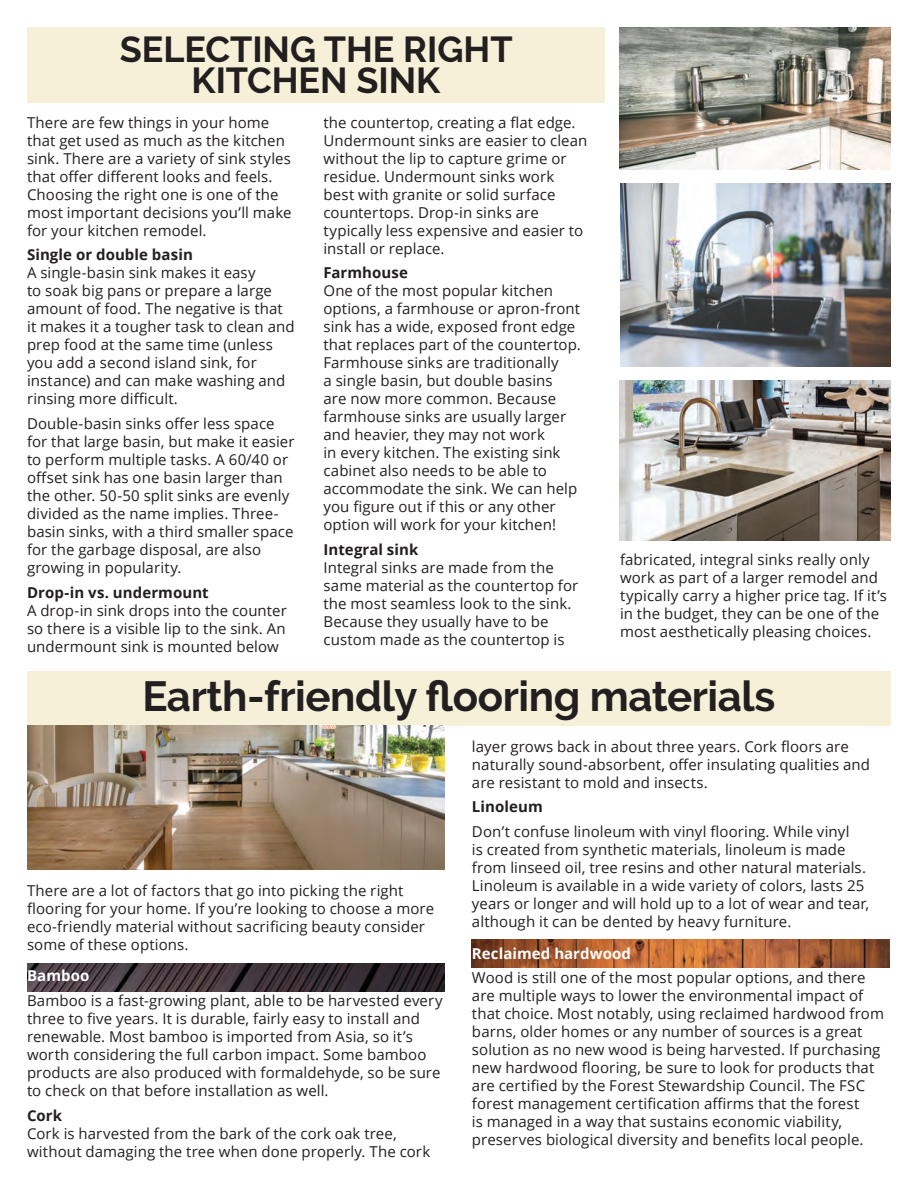
<style>
.page{position:relative;width:918px;height:1188px;background:#fff}
.page>*{position:absolute;margin:0;border:0;box-sizing:border-box;transform-origin:0 0}
.t1{font:700 42px "Raleway";letter-spacing:-.01em;color:#231f20}
.t2{font:700 36px "Raleway";color:#231f20}
.t3{font:15px/18px "Open Sans";letter-spacing:.005em;color:#231f20}
.t4{font:700 15px "Open Sans";letter-spacing:.005em;color:#231f20}
.t5{font:700 15px "Open Sans";letter-spacing:.005em;color:#fff}
</style>
<div class="page">
<div style="left:27px;top:27px;width:577px;height:76px;background:#f6f0d8"></div>
<div style="left:27px;top:672px;width:864px;height:54px;background:#f6f0d8"></div>
<img style="left:27px;top:963px;width:418px;height:28px">
<img style="left:472px;top:940px;width:418px;height:28px">
<img style="left:620px;top:381px;width:271px;height:159px">
<img style="left:620px;top:27px;width:271px;height:143px">
<img style="left:620px;top:183px;width:271px;height:184px">
<img style="left:27px;top:726px;width:418px;height:144px">
<p class="t2" style="left:120px;top:29px;width:394px">SELECTING THE RIGHT</p>
<p class="t2" style="left:192px;top:60px;width:250px">KITCHEN SINK</p>
<p class="t3" style="left:27px;top:113px;width:266px">There are few things in your home that get used as much as the kitchen sink. There are a variety of sink styles that offer different looks and feels.<br>Choosing the right one is one of the most important decisions you’ll make for your kitchen remodel.</p>
<p class="t4" style="left:27px;top:244px;width:167px">Single or double basin</p>
<p class="t3" style="left:27px;top:264px;width:269px">A single-basin sink makes it easy<br>to soak big pans or prepare a large amount of food. The negative is that it makes it a tougher task to clean and prep food at the same time (unless you add a second island sink, for instance) and can make washing and rinsing more difficult.</p>
<p class="t3" style="left:27px;top:414px;width:269px">Double-basin sinks offer less space for that large basin, but make it easier to perform multiple tasks. A 60/40 or offset sink has one basin larger than the other. 50-50 split sinks are evenly divided as the name implies. Three&shy;basin sinks, with a third smaller space for the garbage disposal, are also growing in popularity.</p>
<p class="t4" style="left:27px;top:582px;width:183px">Drop-in vs. undermount</p>
<p class="t3" style="left:27px;top:601px;width:261px;text-align:justify">A drop-in sink drops into the counter so there is a visible lip to the sink. An undermount sink is mounted below</p>
<p class="t3" style="left:324px;top:113px;width:265px">the countertop, creating a flat edge.<br>Undermount sinks are easier to clean without the lip to capture grime or residue. Undermount sinks work best with granite or solid surface countertops. Drop-in sinks are typically less expensive and easier to install or replace.</p>
<p class="t4" style="left:324px;top:262px;width:86px">Farmhouse</p>
<p class="t3" style="left:324px;top:282px;width:259px">One of the most popular kitchen options, a farmhouse or apron-front sink has a wide, exposed front edge that replaces part of the countertop.<br>Farmhouse sinks are traditionally<br>a single basin, but double basins<br>are now more common. Because farmhouse sinks are usually larger and heavier, they may not work<br>in every kitchen. The existing sink cabinet also needs to be able to accommodate the sink. We can help you figure out if this or any other option will work for your kitchen!</p>
<p class="t4" style="left:324px;top:539px;width:96px">Integral sink</p>
<p class="t3" style="left:324px;top:558px;width:256px">Integral sinks are made from the same material as the countertop for the most seamless look to the sink.<br>Because they usually have to be custom made as the countertop is</p>
<p class="t3" style="left:620px;top:550px;width:269px">fabricated, integral sinks really only work as part of a larger remodel and typically carry a higher price tag. If it’s in the budget, they can be one of the most aesthetically pleasing choices.</p>
<p class="t1" style="left:143px;top:672px;width:634px">Earth-friendly flooring materials</p>
<p class="t3" style="left:27px;top:881px;width:409px">There are a lot of factors that go into picking the right flooring for your home. If you’re looking to choose a more eco-friendly material without sacrificing beauty consider some of these options.</p>
<p class="t5" style="left:27px;top:965px;width:64px">Bamboo</p>
<p class="t3" style="left:27px;top:991px;width:417px">Bamboo is a fast-growing plant, able to be harvested every three to five years. It is durable, fairly easy to install and renewable. Most bamboo is imported from Asia, so it’s worth considering the full carbon impact. Some bamboo products are also produced with formaldehyde, so be sure to check on that before installation as well.</p>
<p class="t4" style="left:27px;top:1105px;width:37px">Cork</p>
<p class="t3" style="left:27px;top:1124px;width:405px">Cork is harvested from the bark of the cork oak tree, without damaging the tree when done properly. The cork</p>
<p class="t3" style="left:472px;top:737px;width:400px">layer grows back in about three years. Cork floors are naturally sound-absorbent, offer insulating qualities and are resistant to mold and insects.</p>
<p class="t4" style="left:472px;top:796px;width:72px">Linoleum</p>
<p class="t3" style="left:472px;top:822px;width:399px">Don’t confuse linoleum with vinyl flooring. While vinyl<br>is created from synthetic materials, linoleum is made from linseed oil, tree resins and other natural materials.<br>Linoleum is available in a wide variety of colors, lasts 25 years or longer and will hold up to a lot of wear and tear, although it can be dented by heavy furniture.</p>
<p class="t5" style="left:472px;top:943px;width:161px">Reclaimed hardwood</p>
<p class="t3" style="left:472px;top:969px;width:414px">Wood is still one of the most popular options, and there are multiple ways to lower the environmental impact of that choice. Most notably, using reclaimed hardwood from barns, older homes or any number of sources is a great solution as no new wood is being harvested. If purchasing new hardwood flooring, be sure to look for products that are certified by the Forest Stewardship Council. The FSC forest management certification affirms that the forest<br>is managed in a way that sustains economic viability, preserves biological diversity and benefits local people.</p>
</div>
